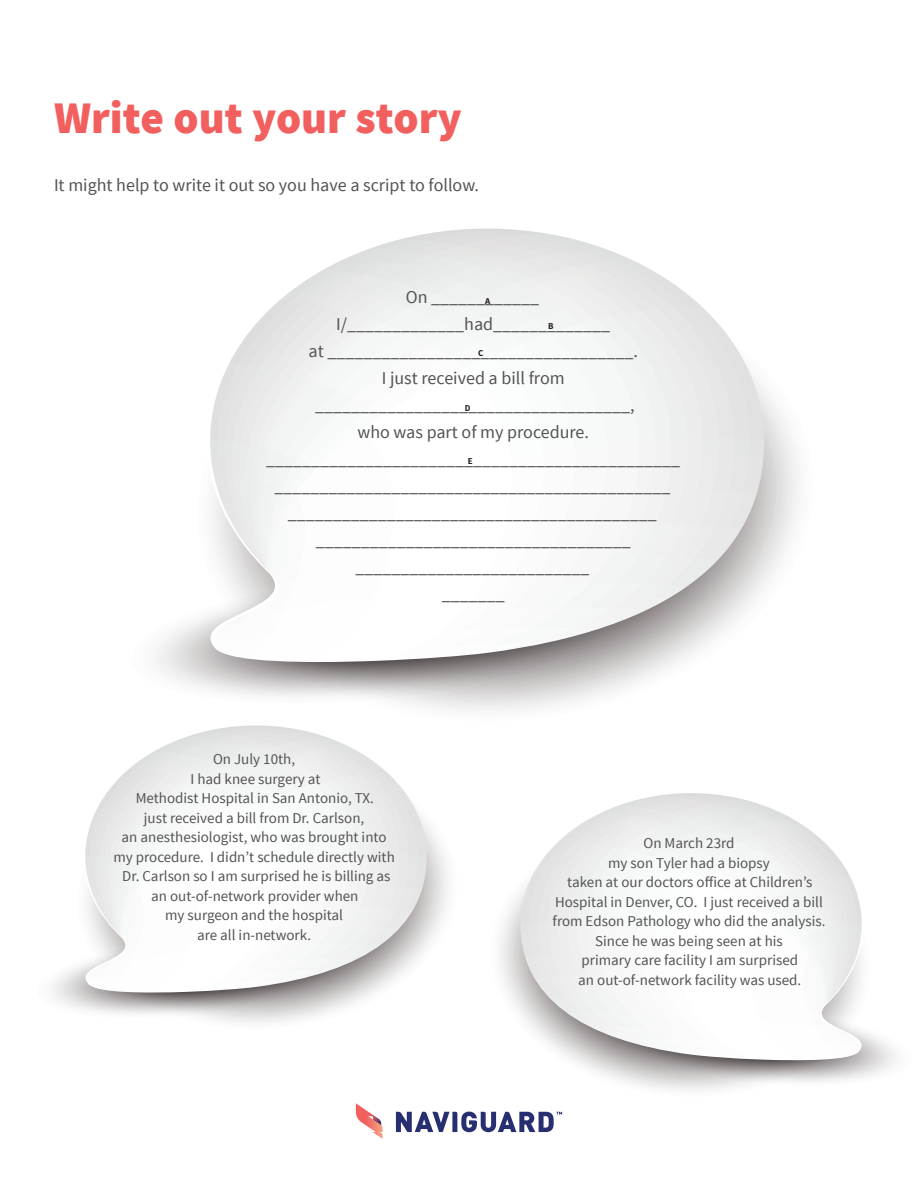
<style>
.page{position:relative;width:918px;height:1188px;background:#fff}
.page>*{position:absolute;margin:0;border:0;box-sizing:border-box;transform-origin:0 0}
.t1{font:900 45px "Source Sans Pro";color:#f1605e}
.t2{font:18px/27px "Source Sans Pro";color:#535353;text-align:center}
.t3{font:15px/19.5px "Source Sans Pro";color:#535353;text-align:center}
.t4{font:700 9px "Source Sans Pro";color:#231f20}
</style>
<div class="page">
<svg style="left:356px;top:1103px;width:27px;height:36px"></svg>
<svg style="left:396px;top:1112px;width:166px;height:20px"></svg>
<svg style="left:222px;top:825px;width:226px;height:198px"></svg>
<svg style="left:52px;top:971px;width:284px;height:49px"></svg>
<svg style="left:70px;top:966px;width:355px;height:31px"></svg>
<svg style="left:81px;top:725px;width:346px;height:268px"></svg>
<svg style="left:500px;top:894px;width:231px;height:197px"></svg>
<svg style="left:611px;top:1038px;width:285px;height:49px"></svg>
<svg style="left:522px;top:1033px;width:355px;height:32px"></svg>
<svg style="left:520px;top:793px;width:346px;height:268px"></svg>
<svg style="left:427px;top:390px;width:372px;height:321px"></svg>
<svg style="left:156px;top:627px;width:462px;height:79px"></svg>
<svg style="left:185px;top:228px;width:576px;height:441px"></svg>
<svg style="left:204px;top:229px;width:560px;height:434px"></svg>
<p class="t1" style="left:54px;top:89px;width:409px">Write out your story</p>
<p class="t2" style="left:54px;top:172px;width:427px">It might help to write it out so you have a script to follow.</p>
<p class="t2" style="left:406px;top:284px;width:135px">On ____________</p>
<p class="t2" style="left:309px;top:311px;width:331px">I/_____________had_____________<br>at __________________________________.</p>
<p class="t2" style="left:315px;top:365px;width:321px">I just received a bill from ___________________________________, who was part of my procedure.</p>
<p class="t2" style="left:266px;top:446px;width:416px">______________________________________________ ____________________________________________ _________________________________________ ___________________________________ __________________________<br>_______</p>
<p class="t4" style="left:485px;top:295px;width:7px">A</p>
<p class="t4" style="left:548px;top:320px;width:7px">B</p>
<p class="t4" style="left:478px;top:347px;width:7px">C</p>
<p class="t4" style="left:465px;top:402px;width:7px">D</p>
<p class="t4" style="left:468px;top:455px;width:6px">E</p>
<p class="t3" style="left:213px;top:750px;width:84px">On July 10th,</p>
<p class="t3" style="left:191px;top:770px;width:132px">I had knee surgery at</p>
<p class="t3" style="left:136px;top:789px;width:240px">Methodist Hospital in San Antonio, TX. just received a bill from Dr. Carlson,</p>
<p class="t3" style="left:122px;top:828px;width:266px">an anesthesiologist, who was brought into</p>
<p class="t3" style="left:113px;top:848px;width:283px">my procedure. I didn’t schedule directly with</p>
<p class="t3" style="left:122px;top:867px;width:270px">Dr. Carlson so I am surprised he is billing as</p>
<p class="t3" style="left:151px;top:887px;width:209px">an out-of-network provider when</p>
<p class="t3" style="left:165px;top:906px;width:179px">my surgeon and the hospital</p>
<p class="t3" style="left:197px;top:926px;width:116px">are all in-network.</p>
<p class="t3" style="left:644px;top:834px;width:93px">On March 23rd</p>
<p class="t3" style="left:608px;top:853px;width:163px">my son Tyler had a biopsy</p>
<p class="t3" style="left:553px;top:873px;width:274px">taken at our doctors office at Children’s<br>Hospital in Denver, CO. I just received a bill from Edson Pathology who did the analysis.</p>
<p class="t3" style="left:578px;top:931px;width:224px">Since he was being seen at his primary care facility I am surprised an out-of-network facility was used.</p>
</div>
